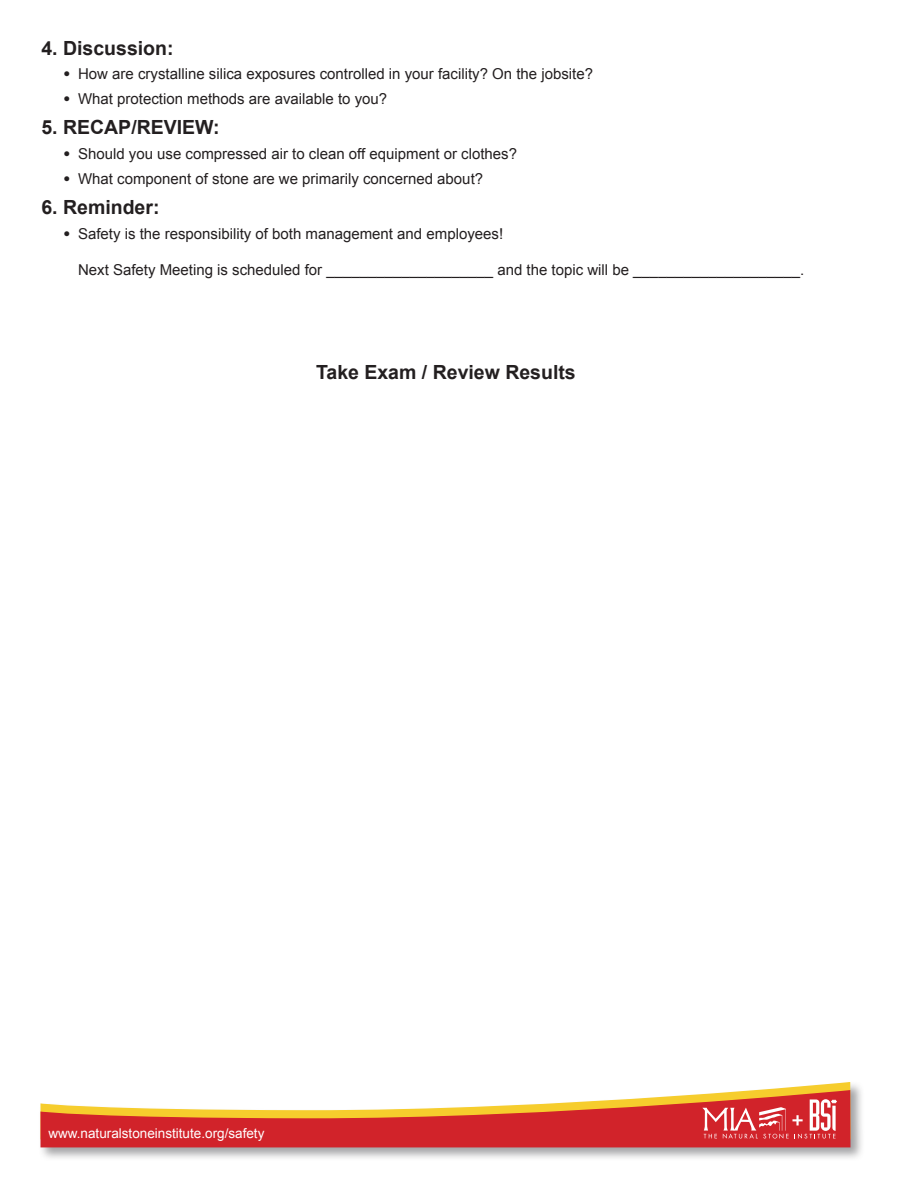
<style>
.page{position:relative;width:918px;height:1188px;background:#fff}
.page>*{position:absolute;margin:0;border:0;box-sizing:border-box;transform-origin:0 0}
.t1{font:700 19.5px "Arial";color:#231f20}
.t2{font:15px "Arial";color:#231f20}
.t3{font:13.5px "Arial";color:#fff}
.s1{font-weight:900}
</style>
<div class="page">
<div style="left:38px;top:1080px;width:827px;height:82px;background:#67676a;opacity:.6"></div>
<svg style="left:40px;top:1083px;width:811px;height:8px"></svg>
<svg style="left:40px;top:1091px;width:811px;height:57px"></svg>
<svg style="left:702px;top:1099px;width:135px;height:40px;background:#db575a"></svg>
<p class="t1" style="left:41px;top:35px;width:134px">4. Discussion:</p>
<p class="t2" style="left:63px;top:66px;width:532px"><span class="s1">•</span> How are crystalline silica exposures controlled in your facility? On the jobsite?</p>
<p class="t2" style="left:63px;top:91px;width:326px"><span class="s1">•</span> What protection methods are available to you?</p>
<p class="t1" style="left:41px;top:114px;width:180px">5. RECAP/REVIEW:</p>
<p class="t2" style="left:63px;top:145px;width:456px"><span class="s1">•</span> Should you use compressed air to clean off equipment or clothes?</p>
<p class="t2" style="left:63px;top:170px;width:422px"><span class="s1">•</span> What component of stone are we primarily concerned about?</p>
<p class="t1" style="left:41px;top:194px;width:120px">6. Reminder:</p>
<p class="t2" style="left:63px;top:225px;width:442px"><span class="s1">•</span> Safety is the responsibility of both management and employees!</p>
<p class="t2" style="left:78px;top:261px;width:728px">Next Safety Meeting is scheduled for ____________________ and the topic will be ____________________.</p>
<p class="t1" style="left:316px;top:359px;width:261px">Take Exam / Review Results</p>
<p class="t3" style="left:48px;top:1126px;width:218px">www.naturalstoneinstitute.org/safety</p>
</div>
